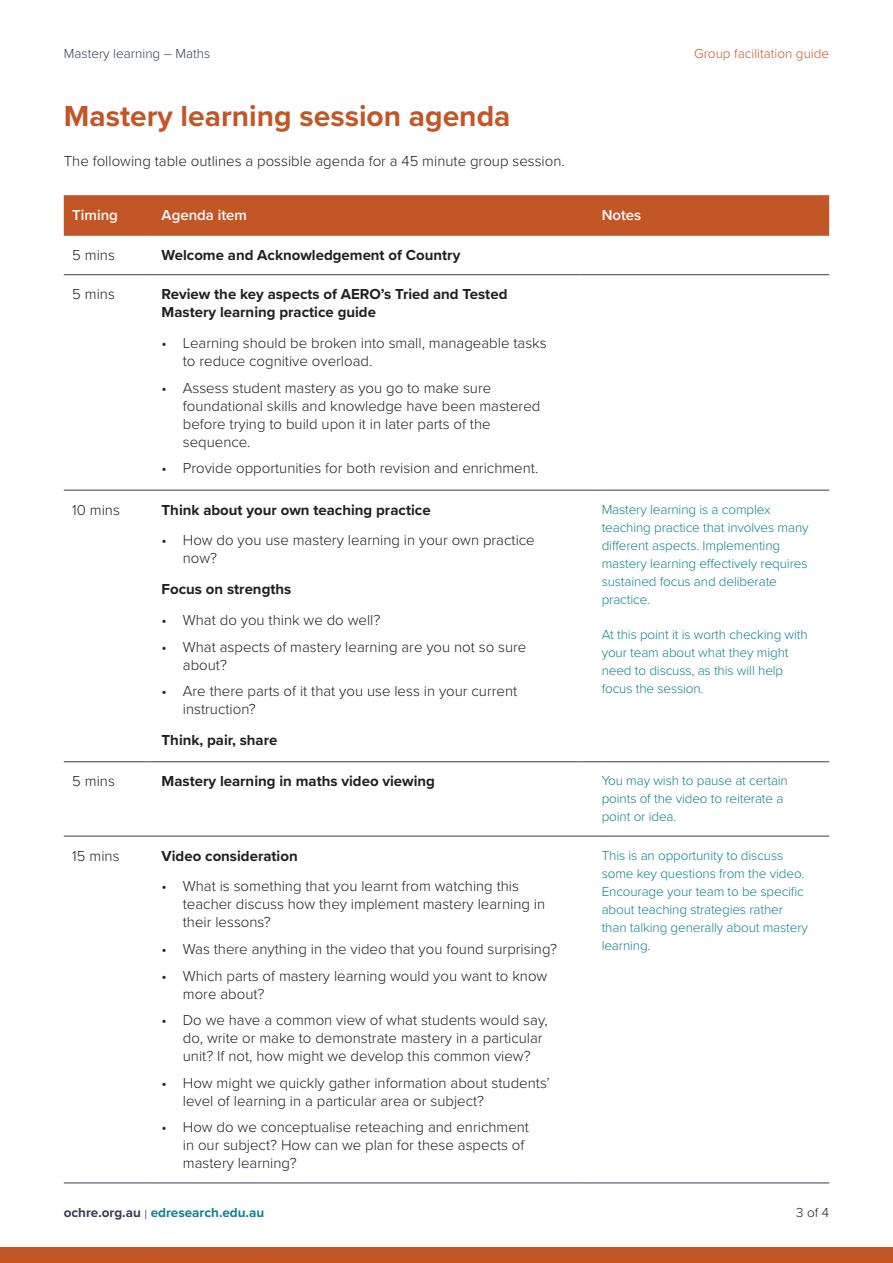
<style>
.page{position:relative;width:893px;height:1263px;background:#fff}
.page>*{position:absolute;margin:0;border:0;box-sizing:border-box;transform-origin:0 0}
.H1_-_Maths{font:700 30px "Proxima Nova";color:#c35627}
.t1{font:300 15px/18px "Proxima Nova";color:#231f20}
.t2{font:700 15px/18px "Proxima Nova";color:#231f20}
.Table_header_row{font:600 15px "Proxima Nova";color:#fff}
.Comments_notes{font:300 13.5px/18px "Proxima Nova";letter-spacing:-.01em;color:#108290}
.t3{font:700 13.5px "Proxima Nova";color:#108290}
.t4{font:300 13.5px "Proxima Nova";color:#c35627}
.t5{font:300 13.5px "Proxima Nova";color:#353b53}
.t6{font:300 13.5px "Proxima Nova";color:#231f20}
.s1{color:#353b53}
.s2{font-weight:300;color:#231f20}
</style>
<div class="page">
<div style="left:64px;top:196px;width:765px;height:39px;background:#c35627"></div>
<hr style="left:64px;top:195px;width:85px;height:1px;background:#c35627">
<hr style="left:149px;top:195px;width:431px;height:1px;background:#c35627">
<hr style="left:580px;top:195px;width:249px;height:1px;background:#c35627">
<hr style="left:64px;top:235px;width:85px;height:1px;background:#c35627">
<hr style="left:149px;top:235px;width:431px;height:1px;background:#c35627">
<hr style="left:580px;top:235px;width:249px;height:1px;background:#c35627">
<hr style="left:64px;top:274px;width:85px;height:1px;background:#353b53">
<hr style="left:149px;top:274px;width:431px;height:1px;background:#353b53">
<hr style="left:580px;top:274px;width:249px;height:1px;background:#353b53">
<hr style="left:64px;top:490px;width:85px;height:1px;background:#353b53">
<hr style="left:149px;top:490px;width:431px;height:1px;background:#353b53">
<hr style="left:580px;top:490px;width:249px;height:1px;background:#353b53">
<hr style="left:64px;top:761px;width:85px;height:1px;background:#353b53">
<hr style="left:64px;top:836px;width:85px;height:1px;background:#353b53">
<hr style="left:64px;top:1182px;width:85px;height:1px;background:#353b53">
<hr style="left:149px;top:761px;width:431px;height:1px;background:#353b53">
<hr style="left:580px;top:761px;width:249px;height:1px;background:#353b53">
<hr style="left:149px;top:836px;width:431px;height:1px;background:#353b53">
<hr style="left:580px;top:836px;width:249px;height:1px;background:#353b53">
<hr style="left:149px;top:1182px;width:431px;height:1px;background:#353b53">
<hr style="left:580px;top:1182px;width:249px;height:1px;background:#353b53">
<div style="left:0;top:1247px;width:893px;height:16px;background:#c35627"></div>
<p class="t5" style="left:64px;top:43px;width:148px">Mastery learning – Maths</p>
<p class="t4" style="left:694px;top:43px;width:137px">Group facilitation guide</p>
<h1 class="H1_-_Maths" style="left:64px;top:94px;width:448px">Mastery learning session agenda</h1>
<p class="t1" style="left:64px;top:151px;width:502px">The following table outlines a possible agenda for a 45 minute group session.</p>
<p class="Table_header_row" style="left:72px;top:204px;width:47px">Timing</p>
<p class="Table_header_row" style="left:162px;top:204px;width:87px">Agenda item</p>
<p class="Table_header_row" style="left:602px;top:204px;width:41px">Notes</p>
<p class="t1" style="left:72px;top:245px;width:44px">5 mins</p>
<p class="t2" style="left:162px;top:245px;width:300px">Welcome and Acknowledgement of Country</p>
<p class="t1" style="left:72px;top:284px;width:44px">5 mins</p>
<p class="t2" style="left:162px;top:285px;width:347px">Review the key aspects of AERO’s Tried and Tested<br>Mastery learning practice guide</p>
<p class="t1" style="left:183px;top:333px;width:365px;text-indent:-21px">• Learning should be broken into small, manageable tasks to reduce cognitive overload.</p>
<p class="t1" style="left:183px;top:378px;width:359px;text-indent:-21px">• Assess student mastery as you go to make sure foundational skills and knowledge have been mastered before trying to build upon it in later parts of the sequence.</p>
<p class="t1" style="left:162px;top:458px;width:378px">• Provide opportunities for both revision and enrichment.</p>
<p class="t1" style="left:72px;top:500px;width:49px">10 mins</p>
<p class="t2" style="left:162px;top:500px;width:271px">Think about your own teaching practice</p>
<p class="t1" style="left:183px;top:531px;width:353px;text-indent:-21px">• How do you use mastery learning in your own practice now?</p>
<p class="t2" style="left:162px;top:580px;width:131px">Focus on strengths</p>
<p class="t1" style="left:162px;top:610px;width:220px">• What do you think we do well?</p>
<p class="t1" style="left:183px;top:637px;width:345px;text-indent:-21px">• What aspects of mastery learning are you not so sure about?</p>
<p class="t1" style="left:183px;top:681px;width:336px;text-indent:-21px">• Are there parts of it that you use less in your current instruction?</p>
<p class="t2" style="left:162px;top:730px;width:117px">Think, pair, share</p>
<p class="Comments_notes" style="left:602px;top:499px;width:208px">Mastery learning is a complex teaching practice that involves many different aspects. Implementing mastery learning effectively requires sustained focus and deliberate practice.</p>
<p class="Comments_notes" style="left:602px;top:624px;width:208px">At this point it is worth checking with your team about what they might need to discuss, as this will help focus the session.</p>
<p class="t1" style="left:72px;top:771px;width:44px">5 mins</p>
<p class="t2" style="left:162px;top:772px;width:275px">Mastery learning in maths video viewing</p>
<p class="Comments_notes" style="left:602px;top:771px;width:188px">You may wish to pause at certain points of the video to reiterate a point or idea.</p>
<p class="t1" style="left:72px;top:846px;width:49px">15 mins</p>
<p class="t2" style="left:162px;top:846px;width:138px">Video consideration</p>
<p class="t1" style="left:183px;top:877px;width:364px;text-indent:-21px">• What is something that you learnt from watching this teacher discuss how they implement mastery learning in their lessons?</p>
<p class="t1" style="left:162px;top:939px;width:397px">• Was there anything in the video that you found surprising?</p>
<p class="t1" style="left:183px;top:966px;width:366px;text-indent:-21px">• Which parts of mastery learning would you want to know more about?</p>
<p class="t1" style="left:183px;top:1010px;width:366px;text-indent:-21px">• Do we have a common view of what students would say, do, write or make to demonstrate mastery in a particular unit? If not, how might we develop this common view?</p>
<p class="t1" style="left:183px;top:1073px;width:369px;text-indent:-21px">• How might we quickly gather information about students’ level of learning in a particular area or subject?</p>
<p class="t1" style="left:183px;top:1117px;width:348px;text-indent:-21px">• How do we conceptualise reteaching and enrichment in our subject? How can we plan for these aspects of mastery learning?</p>
<p class="Comments_notes" style="left:602px;top:845px;width:208px">This is an opportunity to discuss some key questions from the video.<br>Encourage your team to be specific about teaching strategies rather than talking generally about mastery learning.</p>
<p class="t3" style="left:64px;top:1202px;width:202px"><span class="s1">ochre.org.au</span> <span class="s2">|</span> edresearch.edu.au</p>
<p class="t6" style="left:796px;top:1202px;width:34px">3 of 4</p>
</div>
